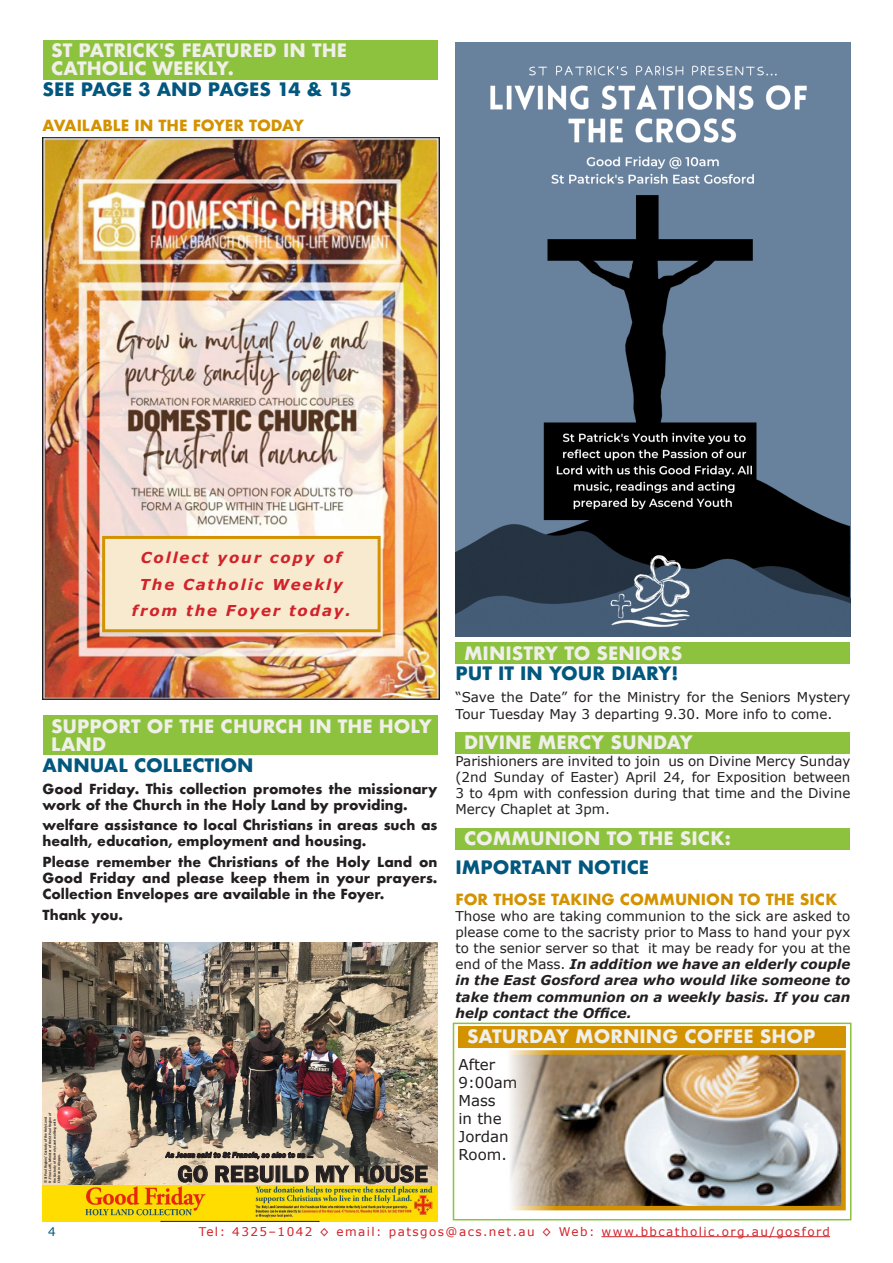
<style>
.page{position:relative;width:893px;height:1263px;background:#fff}
.page>*{position:absolute;margin:0;border:0;box-sizing:border-box;transform-origin:0 0}
.t1{font:23.85px "Franklin Gothic Demi";color:#231f20}
.BULLETIN_SECTION_HEA{font:700 18px/18px "Futura";color:#f0efea}
.Heading_1_12pt_Blue{font:700 18px "Futura";color:#02577e}
.SubHeading_3_10pt_Or{font:700 15px "Futura";color:#d39200}
.Bulletin_Footer_RH_P{font:italic 700 15px "Verdana";letter-spacing:.12em;color:#d1232a}
.Bulletin_Body_Text_L{font:15px/18px "Verdana";color:#231f20}
.Body_Text_9pt{font:13.5px/16.2px "Verdana";color:#231f20;text-align:justify}
.Body_Text_9pt-2{font:700 13.5px/16.2px "Futura";color:#231f20}
.t2{font:12px "Verdana";letter-spacing:.12em;color:#d1232a}
.t3{font:12px "Verdana";color:#02577e}
.t4{font:italic 7.95px "Franklin Gothic Demi";color:#231f20}
.t5{font:700 3.6px/4.5px "Calibri";letter-spacing:-.005em;color:#231f20}
.s1{font-weight:700;font-style:italic}
</style>
<div class="page">
<hr style="left:601px;top:1236px;width:229px;height:1px;background:#d1232a">
<div style="left:43px;top:40px;width:394px;height:40px;background:#8dc23f"></div>
<div style="left:43px;top:716px;width:394px;height:39px;background:#8dc23f"></div>
<div style="left:455px;top:643px;width:395px;height:21px;background:#8dc23f"></div>
<div style="left:455px;top:732px;width:395px;height:21px;background:#8dc23f"></div>
<div style="left:455px;top:828px;width:395px;height:21px;background:#8dc23f"></div>
<div style="left:458px;top:1026px;width:388px;height:21px;background:#d39200"></div>
<div style="left:453px;top:1022px;width:398px;height:198px;border:2px solid #8dc23f"></div>
<img style="left:510px;top:1055px;width:331px;height:150px">
<div style="left:505px;top:1050px;width:341px;height:160px;border:4px solid #d39200"></div>
<img style="left:455px;top:43px;width:395px;height:593px">
<img style="left:43px;top:137px;width:396px;height:563px">
<div style="left:104px;top:537px;width:275px;height:94px;background:#f7eacf"></div>
<div style="left:102px;top:536px;width:279px;height:96px;border:3px solid #d39200"></div>
<img style="left:43px;top:942px;width:394px;height:279px">
<svg style="left:161px;top:1221px;width:158px;height:1px"></svg>
<img style="left:43px;top:1111px;width:20px;height:72px">
<p class="BULLETIN_SECTION_HEA" style="left:51px;top:42px;width:297px">ST PATRICK'S FEATURED IN THE<br>CATHOLIC WEEKLY.</p>
<p class="Heading_1_12pt_Blue" style="left:43px;top:76px;width:311px">SEE PAGE 3 AND PAGES 14 &amp; 15</p>
<p class="SubHeading_3_10pt_Or" style="left:43px;top:114px;width:263px">AVAILABLE IN THE FOYER TODAY</p>
<p class="Bulletin_Footer_RH_P" style="left:141px;top:548px;width:202px">Collect your copy of</p>
<p class="Bulletin_Footer_RH_P" style="left:140px;top:574px;width:205px">The Catholic Weekly</p>
<p class="Bulletin_Footer_RH_P" style="left:132px;top:601px;width:220px">from the Foyer today.</p>
<p class="BULLETIN_SECTION_HEA" style="left:51px;top:717px;width:382px">SUPPORT OF THE CHURCH IN THE HOLY<br>LAND</p>
<p class="Heading_1_12pt_Blue" style="left:43px;top:752px;width:212px">ANNUAL COLLECTION</p>
<p class="Body_Text_9pt-2" style="left:43px;top:780px;width:396px">Good Friday. This collection promotes the missionary work of the Church in the Holy Land by providing.</p>
<p class="Body_Text_9pt-2" style="left:43px;top:817px;width:396px">welfare assistance to local Christians in areas such as health, education, employment and housing.</p>
<p class="Body_Text_9pt-2" style="left:43px;top:854px;width:396px;text-align:justify">Please remember the Christians of the Holy Land on Good Friday and please keep them in your prayers.<br>Collection Envelopes are available in the Foyer.</p>
<p class="Body_Text_9pt-2" style="left:43px;top:906px;width:82px">Thank you.</p>
<p class="t5" style="left:48px;top:1183px;width:72px;rotate:-90deg">Fr. Firas Lutfi, Minister of the St Paul Region of the Custody of the Holy Land walking with<br>Children in Aleppo.</p>
<p class="t5" style="left:43px;top:1183px;width:68px;rotate:-90deg">© St Paul Region/ Custody of the Holy Land.</p>
<p class="t4" style="left:166px;top:1150px;width:150px">As Jesus said to St Francis, so also to us …</p>
<p class="t1" style="left:178px;top:1159px;width:252px">GO REBUILD MY HOUSE</p>
<p class="BULLETIN_SECTION_HEA" style="left:464px;top:644px;width:220px">MINISTRY TO SENIORS</p>
<p class="Heading_1_12pt_Blue" style="left:455px;top:661px;width:224px">PUT IT IN YOUR DIARY!</p>
<p class="Body_Text_9pt" style="left:455px;top:689px;width:396px">“Save the Date” for the Ministry for the Seniors Mystery<br>Tour Tuesday May 3 departing 9.30. More info to come.</p>
<p class="BULLETIN_SECTION_HEA" style="left:464px;top:733px;width:230px">DIVINE MERCY SUNDAY</p>
<p class="Body_Text_9pt" style="left:455px;top:753px;width:396px">Parishioners are invited to join us on Divine Mercy Sunday (2nd Sunday of Easter) April 24, for Exposition between 3 to 4pm with confession during that time and the Divine Mercy Chaplet at 3pm.</p>
<p class="BULLETIN_SECTION_HEA" style="left:464px;top:829px;width:268px">COMMUNION TO THE SICK:</p>
<p class="Heading_1_12pt_Blue" style="left:455px;top:854px;width:195px">IMPORTANT NOTICE</p>
<p class="SubHeading_3_10pt_Or" style="left:455px;top:888px;width:383px">FOR THOSE TAKING COMMUNION TO THE SICK</p>
<p class="Body_Text_9pt" style="left:455px;top:908px;width:396px">Those who are taking communion to the sick are asked to please come to the sacristy prior to Mass to hand your pyx to the senior server so that it may be ready for you at the end of the Mass. <span class="s1">In addition we have an elderly couple in the East Gosford area who would like someone to take them communion on a weekly basis. If you can help contact the Office.</span></p>
<p class="BULLETIN_SECTION_HEA" style="left:467px;top:1027px;width:350px">SATURDAY MORNING COFFEE SHOP</p>
<p class="Bulletin_Body_Text_L" style="left:458px;top:1055px;width:61px">After<br>9:00am<br>Mass<br>in the<br>Jordan<br>Room.</p>
<p class="t3" style="left:48px;top:1223px;width:9px">4</p>
<p class="t2" style="left:199px;top:1223px;width:633px">Tel: 4325–1042 ◊ email: patsgos@acs.net.au ◊ Web: www.bbcatholic.org.au/gosford</p>
</div>
